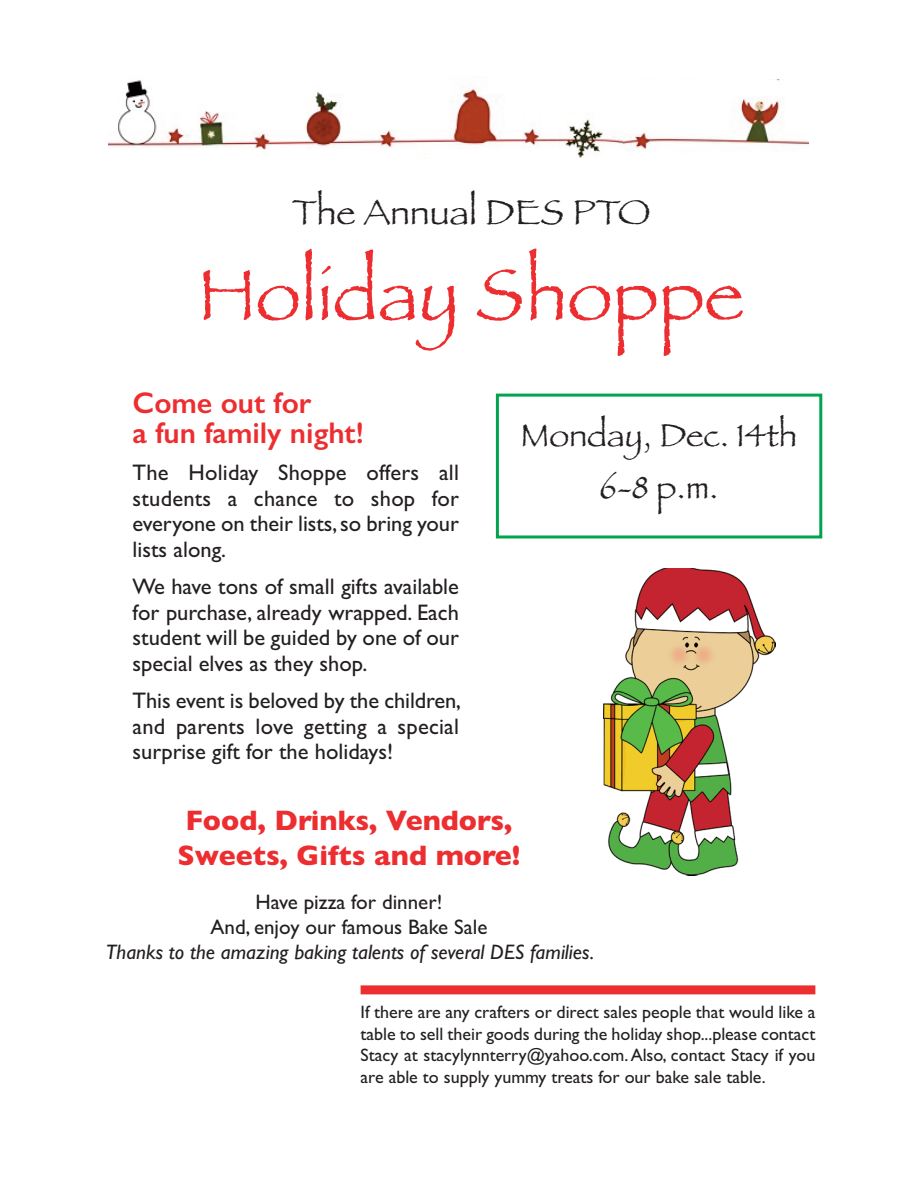
<style>
.page{position:relative;width:918px;height:1188px;background:#fff}
.page>*{position:absolute;margin:0;border:0;box-sizing:border-box;transform-origin:0 0}
.t1{font:75px "Papyrus";color:#ed2e31}
.t2{font:36px "Papyrus";color:#231f20}
.t3{font:33px/52.1px "Papyrus";color:#231f20;text-align:center}
.t4{font:600 30px/30px "Gill Sans";color:#ed2e31}
.t5{font:700 28.5px/34.2px "Gill Sans";color:#ed2e31}
.t6{font:22.5px/25.5px "Gill Sans";color:#231f20;text-align:justify}
.t7{font:italic 21px "Gill Sans";color:#231f20}
.t8{font:21px/25.2px "Gill Sans";color:#231f20;text-align:center}
.t9{font:18px/21.6px "Gill Sans";color:#231f20;text-align:justify}
</style>
<div class="page">
<div style="left:496px;top:394px;width:326px;height:144px;border:3px solid #00a54d"></div>
<img style="left:603px;top:568px;width:172px;height:308px">
<img style="left:108px;top:80px;width:516px;height:78px">
<img style="left:624px;top:80px;width:185px;height:70px">
<div style="left:361px;top:985px;width:454px;height:9px;background:#ed2e31"></div>
<h2 class="t2" style="left:292px;top:190px;width:360px">The Annual DES PTO</h2>
<h1 class="t1" style="left:198px;top:249px;width:547px">Holiday Shoppe</h1>
<h3 class="t4" style="left:133px;top:387px;width:233px">Come out for<br>a fun family night!</h3>
<p class="t6" style="left:133px;top:460px;width:328px">The Holiday Shoppe offers all students a chance to shop for everyone on their lists,so bring your lists along.</p>
<p class="t6" style="left:133px;top:574px;width:328px">We have tons of small gifts available for purchase, already wrapped. Each student will be guided by one of our special elves as they shop.</p>
<p class="t6" style="left:133px;top:688px;width:330px">This event is beloved by the children, and parents love getting a special surprise gift for the holidays!</p>
<h3 class="t3" style="left:521px;top:408px;width:278px">Monday, Dec. 14th<br>6-8 p.m.</h3>
<p class="t5" style="left:177px;top:804px;width:345px">Food, Drinks, Vendors,<br>Sweets, Gifts and more!</p>
<p class="t8" style="left:211px;top:889px;width:278px">Have pizza for dinner!<br>And, enjoy our famous Bake Sale</p>
<p class="t7" style="left:106px;top:939px;width:490px">Thanks to the amazing baking talents of several DES families.</p>
<p class="t9" style="left:361px;top:1001px;width:456px">If there are any crafters or direct sales people that would like a table to sell their goods during the holiday shop...please contact Stacy at stacylynnterry@yahoo.com.Also, contact Stacy if you are able to supply yummy treats for our bake sale table.</p>
</div>
